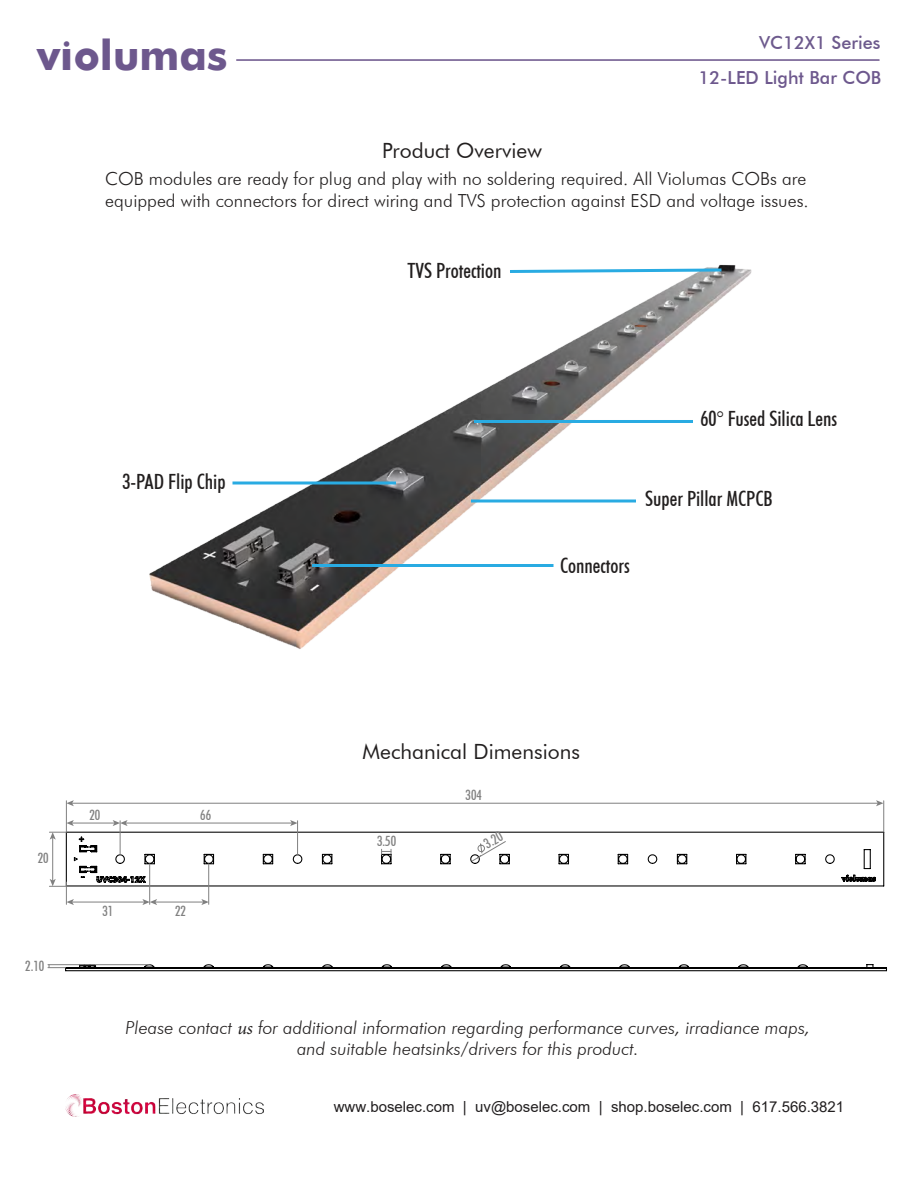
<style>
.page{position:relative;width:918px;height:1188px;background:#fff}
.page>*{position:absolute;margin:0;border:0;box-sizing:border-box;transform-origin:0 0}
.t1{font:700 42px "Futura";color:#6d588d}
.t2{font:500 condensed 21px "Futura BT";color:#221f1f}
.t3{font:21px "Futura BT";color:#221f1f}
.t4{font:300 18px/21.6px "Futura BT";color:#221f1f}
.t5{font:italic 300 18px/21.6px "Futura BT";color:#221f1f;text-align:center}
.t6{font:500 18px "Futura BT";color:#6d588d}
.t7{font:500 18px "Futura BT";color:#6d5a8d}
.t8{font:15px "Arial";color:#211e1f}
.t9{font:500 condensed 14.1px "Futura BT";color:#808080}
.s1{font-family:"Minion Pro";font-weight:400}
</style>
<div class="page">
<img style="left:149px;top:264px;width:603px;height:385px">
<hr style="left:236px;top:59px;width:644px;height:2px;background:#6d588d">
<svg style="left:507px;top:267px;width:218px;height:8px"></svg>
<hr style="left:474px;top:420px;width:219px;height:3px;background:#29abe2">
<hr style="left:312px;top:564px;width:242px;height:3px;background:#29abe2">
<hr style="left:471px;top:500px;width:165px;height:2px;background:#29abe2">
<hr style="left:232px;top:482px;width:164px;height:2px;background:#29abe2">
<svg style="left:65px;top:831px;width:820px;height:56px"></svg>
<hr style="left:883px;top:801px;width:1px;height:31px;background:#808080">
<hr style="left:66px;top:801px;width:1px;height:31px;background:#808080">
<hr style="left:72px;top:803px;width:806px;height:1px;background:#808080">
<svg style="left:66px;top:800px;width:8px;height:6px"></svg>
<svg style="left:876px;top:800px;width:7px;height:6px"></svg>
<hr style="left:52px;top:837px;width:1px;height:44px;background:#808080">
<svg style="left:49px;top:832px;width:17px;height:8px"></svg>
<hr style="left:120px;top:821px;width:1px;height:33px;background:#808080">
<hr style="left:72px;top:823px;width:43px;height:1px;background:#808080">
<svg style="left:66px;top:820px;width:8px;height:6px"></svg>
<hr style="left:297px;top:821px;width:1px;height:33px;background:#808080">
<hr style="left:125px;top:823px;width:167px;height:1px;background:#808080">
<svg style="left:113px;top:820px;width:15px;height:6px"></svg>
<svg style="left:290px;top:820px;width:8px;height:6px"></svg>
<hr style="left:149px;top:864px;width:1px;height:40px;background:#808080">
<hr style="left:72px;top:902px;width:73px;height:1px;background:#808080">
<svg style="left:49px;top:879px;width:25px;height:26px"></svg>
<hr style="left:208px;top:864px;width:1px;height:40px;background:#808080">
<hr style="left:155px;top:902px;width:49px;height:1px;background:#808080">
<svg style="left:142px;top:899px;width:15px;height:6px"></svg>
<svg style="left:201px;top:899px;width:8px;height:6px"></svg>
<svg style="left:471px;top:841px;width:35px;height:21px"></svg>
<svg style="left:381px;top:849px;width:11px;height:5px"></svg>
<svg style="left:48px;top:964px;width:839px;height:8px"></svg>
<img style="left:66px;top:1094px;width:198px;height:23px">
<h1 class="t1" style="left:37px;top:25px;width:192px">violumas</h1>
<p class="t7" style="left:759px;top:32px;width:123px">VC12X1 Series</p>
<p class="t6" style="left:699px;top:66px;width:184px">12-LED Light Bar COB</p>
<p class="t3" style="left:382px;top:137px;width:161px">Product Overview</p>
<p class="t4" style="left:105px;top:168px;width:705px">COB modules are ready for plug and play with no soldering required. All Violumas COBs are equipped with connectors for direct wiring and TVS protection against ESD and voltage issues.</p>
<p class="t2" style="left:122px;top:469px;width:105px">3-PAD Flip Chip</p>
<p class="t2" style="left:407px;top:257px;width:96px">TVS Protection</p>
<p class="t2" style="left:701px;top:406px;width:138px">60° Fused Silica Lens</p>
<p class="t2" style="left:645px;top:485px;width:129px">Super Pillar MCPCB</p>
<p class="t2" style="left:560px;top:553px;width:71px">Connectors</p>
<p class="t9" style="left:38px;top:850px;width:12px">20</p>
<p class="t9" style="left:25px;top:957px;width:21px">2.10</p>
<p class="t9" style="left:89px;top:806px;width:12px">20</p>
<p class="t9" style="left:200px;top:806px;width:12px">66</p>
<p class="t9" style="left:102px;top:903px;width:12px">31</p>
<p class="t9" style="left:175px;top:903px;width:12px">22</p>
<p class="t3" style="left:363px;top:739px;width:219px">Mechanical Dimensions</p>
<p class="t9" style="left:466px;top:786px;width:18px">304</p>
<p class="t9" style="left:377px;top:833px;width:21px">3.50</p>
<p class="t9" style="left:481px;top:837px;width:21px;rotate:-30deg">3.20</p>
<p class="t5" style="left:126px;top:1016px;width:686px">Please contact <span class="s1">us</span> for additional information regarding performance curves, irradiance maps, and suitable heatsinks/drivers for this product.</p>
<p class="t8" style="left:334px;top:1097px;width:512px">www.boselec.com | uv@boselec.com | shop.boselec.com | 617.566.3821</p>
</div>
